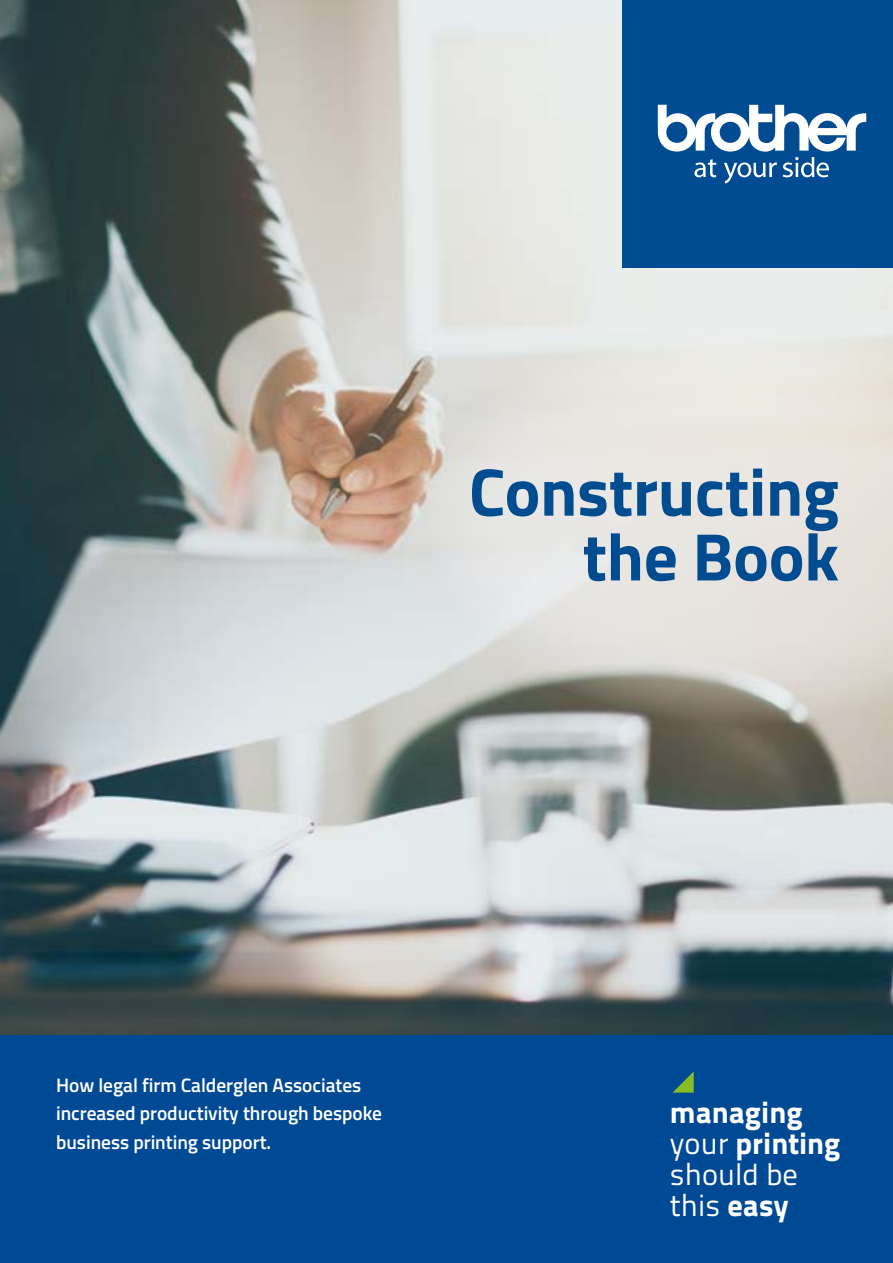
<style>
.page{position:relative;width:893px;height:1263px;background:#fff}
.page>*{position:absolute;margin:0;border:0;box-sizing:border-box;transform-origin:0 0}
.t1{font:700 67.2px/64.8px "Titillium Web";letter-spacing:-.005em;color:#004c91;text-align:right}
.t2{font:800 30.45px/31.2px "Titillium Text 22 L";color:#fff}
.t3{font:600 19.5px/28.8px "Titillium Web";letter-spacing:-.005em;color:#fff}
.s1{font-weight:400}
</style>
<div class="page">
<img style="left:0;top:0;width:893px;height:1035px">
<svg style="left:424px;top:321px;width:469px;height:404px;background:#dddbd6"></svg>
<div style="left:0;top:1035px;width:893px;height:228px;background:#004994"></div>
<div style="left:623px;top:0;width:270px;height:268px;background:#004b92"></div>
<svg style="left:658px;top:105px;width:208px;height:78px"></svg>
<svg style="left:673px;top:1071px;width:21px;height:21px"></svg>
<h1 class="t1" style="left:469px;top:456px;width:372px">Constructing the Book</h1>
<p class="t3" style="left:56px;top:1069px;width:327px">How legal firm Calderglen Associates increased productivity through bespoke business printing support.</p>
<h2 class="t2" style="left:670px;top:1094px;width:172px">managing <span class="s1">your</span> printing <span class="s1">should be this</span> easy</h2>
</div>
